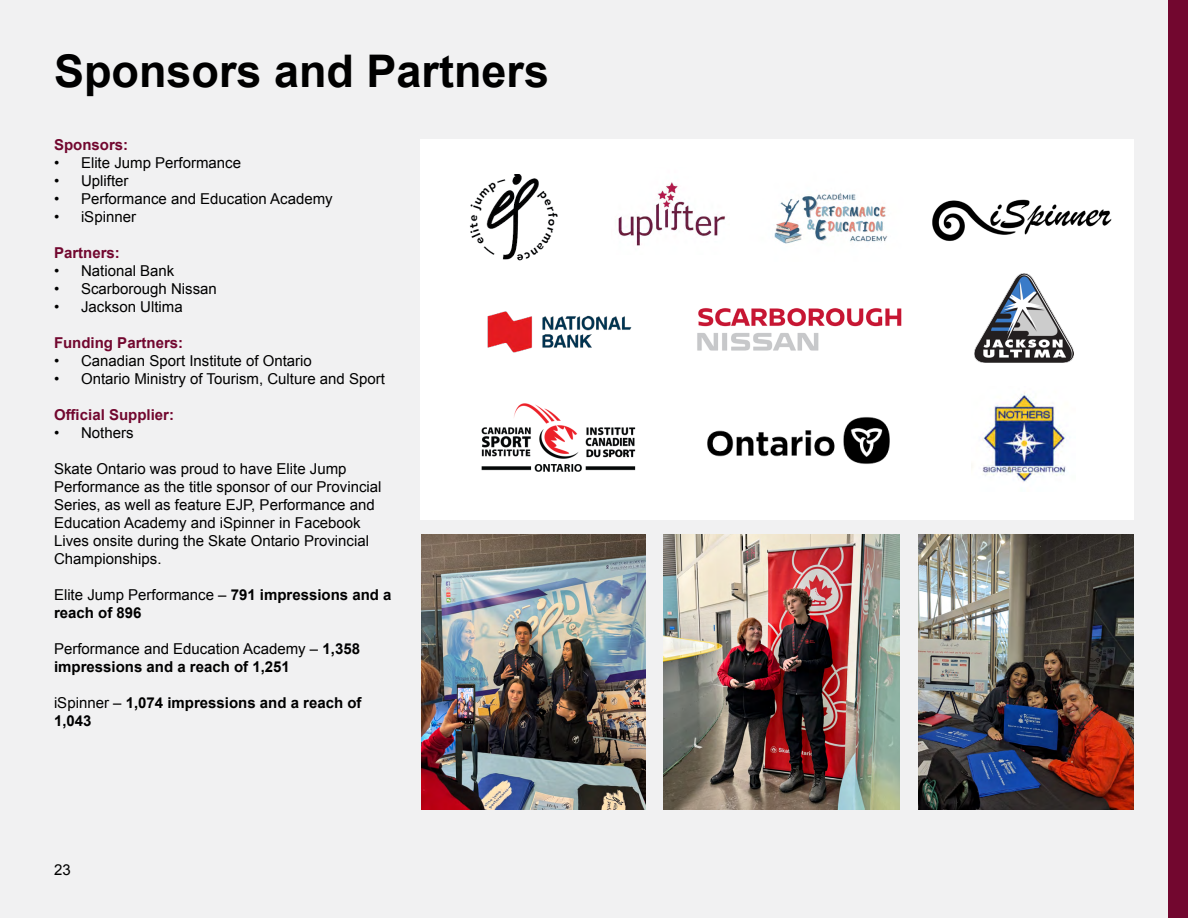
<style>
.page{position:relative;width:1188px;height:918px;background:#f1f1f2}
.page>*{position:absolute;margin:0;border:0;box-sizing:border-box;transform-origin:0 0}
.Headings{font:700 45px "Arial";color:#000}
.Body_Copy{font:15px/18px "Arial";color:#000}
.Body_Copy-2{font:700 15px/18px "Arial";color:#000}
.Body_Copy-3{font:700 15px "Arial";color:#72072f}
.s1{font-weight:400}
</style>
<div class="page">
<div style="left:420px;top:139px;width:714px;height:380px;background:#fff"></div>
<img style="left:470px;top:175px;width:88px;height:86px">
<img style="left:618px;top:182px;width:108px;height:64px">
<img style="left:774px;top:193px;width:114px;height:51px">
<img style="left:932px;top:199px;width:180px;height:42px">
<img style="left:487px;top:311px;width:145px;height:42px">
<img style="left:697px;top:308px;width:205px;height:43px">
<img style="left:974px;top:273px;width:99px;height:89px">
<img style="left:481px;top:403px;width:155px;height:69px">
<img style="left:707px;top:417px;width:183px;height:47px">
<img style="left:982px;top:392px;width:84px;height:90px">
<img style="left:421px;top:534px;width:225px;height:276px">
<img style="left:664px;top:534px;width:235px;height:276px">
<img style="left:918px;top:534px;width:216px;height:276px">
<div style="left:1169px;top:0;width:19px;height:918px;background:#72072f"></div>
<h2 class="Headings" style="left:54px;top:41px;width:497px">Sponsors and Partners</h2>
<p class="Body_Copy-3" style="left:54px;top:135px;width:76px">Sponsors:</p>
<p class="Body_Copy" style="left:54px;top:154px;width:189px">• Elite Jump Performance</p>
<p class="Body_Copy" style="left:54px;top:172px;width:76px">• Uplifter</p>
<p class="Body_Copy" style="left:54px;top:190px;width:280px">• Performance and Education Academy</p>
<p class="Body_Copy" style="left:54px;top:208px;width:84px">• iSpinner</p>
<p class="Body_Copy-3" style="left:54px;top:243px;width:67px">Partners:</p>
<p class="Body_Copy" style="left:54px;top:262px;width:122px">• National Bank</p>
<p class="Body_Copy" style="left:54px;top:280px;width:164px">• Scarborough Nissan</p>
<p class="Body_Copy" style="left:54px;top:298px;width:130px">• Jackson Ultima</p>
<p class="Body_Copy-3" style="left:54px;top:333px;width:131px">Funding Partners:</p>
<p class="Body_Copy" style="left:54px;top:352px;width:259px">• Canadian Sport Institute of Ontario</p>
<p class="Body_Copy" style="left:54px;top:370px;width:332px">• Ontario Ministry of Tourism, Culture and Sport</p>
<p class="Body_Copy-3" style="left:54px;top:405px;width:122px">Official Supplier:</p>
<p class="Body_Copy" style="left:54px;top:424px;width:81px">• Nothers</p>
<p class="Body_Copy" style="left:54px;top:460px;width:329px">Skate Ontario was proud to have Elite Jump Performance as the title sponsor of our Provincial Series, as well as feature EJP, Performance and Education Academy and iSpinner in Facebook Lives onsite during the Skate Ontario Provincial Championships.</p>
<p class="Body_Copy-2" style="left:54px;top:586px;width:339px"><span class="s1">Elite Jump Performance –</span> 791 impressions and a reach of 896</p>
<p class="Body_Copy-2" style="left:54px;top:640px;width:308px"><span class="s1">Performance and Education Academy –</span> 1,358 impressions and a reach of 1,251</p>
<p class="Body_Copy-2" style="left:54px;top:694px;width:309px"><span class="s1">iSpinner –</span> 1,074 impressions and a reach of<br>1,043</p>
<p class="Body_Copy" style="left:54px;top:861px;width:18px">23</p>
</div>
